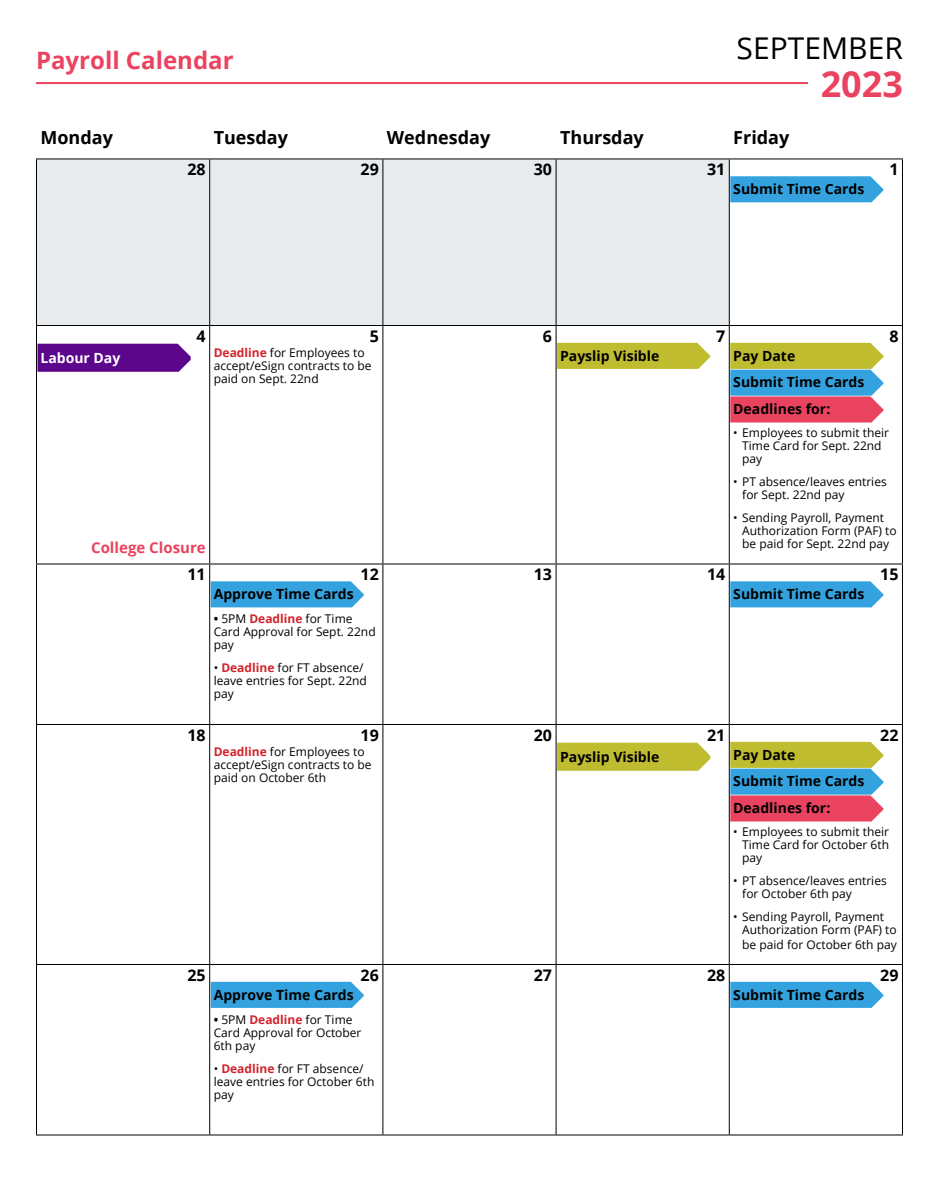
<style>
.page{position:relative;width:939px;height:1200px;background:#fff}
.page>*{position:absolute;margin:0;border:0;box-sizing:border-box;transform-origin:0 0}
.t1{font:700 36px "Open Sans";color:#ea4360}
.p-month{font:30px "Open Sans";color:#000}
.h1-header{font:700 24px "Open Sans";color:#ea4360}
.t2{font:700 18px "Open Sans";color:#000}
.t3{font:700 16px "Open Sans";color:#000}
.t4{font:700 15px "Open Sans";color:#ea4360}
.p-calendar_item{font:700 14px "Open Sans";color:#000}
.p-calendar_item-2{font:700 14px "Open Sans";color:#fff}
.p-content{font:12px/13px "Open Sans";color:#000}
.s1{font-weight:700;color:#d2232a}
.s2{font-weight:700}
</style>
<div class="page">
<hr style="left:36px;top:82px;width:772px;height:2px;background:#ea4360">
<div style="left:37px;top:159px;width:691px;height:166px;background:#e7ebed"></div>
<hr style="left:36px;top:159px;width:1px;height:166px;background:#000">
<hr style="left:209px;top:159px;width:1px;height:166px;background:#000">
<hr style="left:382px;top:159px;width:1px;height:166px;background:#000">
<hr style="left:555px;top:159px;width:1px;height:166px;background:#000">
<hr style="left:728px;top:159px;width:1px;height:166px;background:#000">
<hr style="left:902px;top:159px;width:1px;height:166px;background:#000">
<hr style="left:36px;top:325px;width:174px;height:1px;background:#000">
<hr style="left:36px;top:326px;width:1px;height:238px;background:#000">
<hr style="left:210px;top:325px;width:173px;height:1px;background:#000">
<hr style="left:209px;top:326px;width:1px;height:238px;background:#000">
<hr style="left:383px;top:325px;width:173px;height:1px;background:#000">
<hr style="left:382px;top:326px;width:1px;height:238px;background:#000">
<hr style="left:556px;top:325px;width:173px;height:1px;background:#000">
<hr style="left:555px;top:326px;width:1px;height:238px;background:#000">
<hr style="left:729px;top:325px;width:174px;height:1px;background:#000">
<hr style="left:728px;top:326px;width:1px;height:238px;background:#000">
<hr style="left:902px;top:326px;width:1px;height:238px;background:#000">
<hr style="left:36px;top:564px;width:174px;height:1px;background:#000">
<hr style="left:36px;top:564px;width:1px;height:160px;background:#000">
<hr style="left:210px;top:564px;width:173px;height:1px;background:#000">
<hr style="left:209px;top:564px;width:1px;height:160px;background:#000">
<hr style="left:383px;top:564px;width:173px;height:1px;background:#000">
<hr style="left:382px;top:564px;width:1px;height:160px;background:#000">
<hr style="left:556px;top:564px;width:173px;height:1px;background:#000">
<hr style="left:555px;top:564px;width:1px;height:160px;background:#000">
<hr style="left:729px;top:564px;width:174px;height:1px;background:#000">
<hr style="left:728px;top:564px;width:1px;height:160px;background:#000">
<hr style="left:902px;top:564px;width:1px;height:160px;background:#000">
<hr style="left:36px;top:724px;width:174px;height:1px;background:#000">
<hr style="left:36px;top:725px;width:1px;height:239px;background:#000">
<hr style="left:210px;top:724px;width:173px;height:1px;background:#000">
<hr style="left:209px;top:725px;width:1px;height:239px;background:#000">
<hr style="left:383px;top:724px;width:173px;height:1px;background:#000">
<hr style="left:382px;top:725px;width:1px;height:239px;background:#000">
<hr style="left:556px;top:724px;width:173px;height:1px;background:#000">
<hr style="left:555px;top:725px;width:1px;height:239px;background:#000">
<hr style="left:729px;top:724px;width:174px;height:1px;background:#000">
<hr style="left:728px;top:725px;width:1px;height:239px;background:#000">
<hr style="left:902px;top:725px;width:1px;height:239px;background:#000">
<hr style="left:36px;top:964px;width:174px;height:1px;background:#000">
<hr style="left:36px;top:965px;width:1px;height:169px;background:#000">
<hr style="left:210px;top:964px;width:173px;height:1px;background:#000">
<hr style="left:209px;top:965px;width:1px;height:169px;background:#000">
<hr style="left:383px;top:964px;width:173px;height:1px;background:#000">
<hr style="left:382px;top:965px;width:1px;height:169px;background:#000">
<hr style="left:556px;top:964px;width:173px;height:1px;background:#000">
<hr style="left:555px;top:965px;width:1px;height:169px;background:#000">
<hr style="left:729px;top:964px;width:174px;height:1px;background:#000">
<hr style="left:728px;top:965px;width:1px;height:169px;background:#000">
<hr style="left:902px;top:965px;width:1px;height:169px;background:#000">
<hr style="left:36px;top:1134px;width:174px;height:2px;background:#000">
<hr style="left:210px;top:1134px;width:173px;height:2px;background:#000">
<hr style="left:383px;top:1134px;width:173px;height:2px;background:#000">
<hr style="left:556px;top:1134px;width:173px;height:2px;background:#000">
<hr style="left:729px;top:1134px;width:174px;height:2px;background:#000">
<hr style="left:36px;top:158px;width:174px;height:1px;background:#000101">
<hr style="left:210px;top:158px;width:173px;height:1px;background:#000101">
<hr style="left:383px;top:158px;width:173px;height:1px;background:#000101">
<hr style="left:556px;top:158px;width:173px;height:1px;background:#000101">
<hr style="left:729px;top:158px;width:174px;height:1px;background:#000101">
<svg style="left:730px;top:176px;width:153px;height:26px;background:#3da6e0"></svg>
<svg style="left:38px;top:344px;width:153px;height:28px;background:#631191"></svg>
<svg style="left:557px;top:343px;width:153px;height:26px;background:#c2be38"></svg>
<svg style="left:730px;top:343px;width:153px;height:80px;background:#a49182"></svg>
<svg style="left:211px;top:581px;width:153px;height:26px;background:#3ea6e0"></svg>
<svg style="left:730px;top:581px;width:153px;height:26px;background:#3ea6e0"></svg>
<svg style="left:557px;top:743px;width:153px;height:28px;background:#c2be38"></svg>
<svg style="left:730px;top:742px;width:153px;height:80px;background:#a49182"></svg>
<svg style="left:211px;top:982px;width:153px;height:26px;background:#3ca5e0"></svg>
<svg style="left:730px;top:982px;width:153px;height:26px;background:#3ca5e0"></svg>
<p class="h1-header" style="left:36px;top:44px;width:199px">Payroll Calendar</p>
<p class="p-month" style="left:736px;top:28px;width:168px">SEPTEMBER</p>
<p class="t1" style="left:820px;top:58px;width:84px">2023</p>
<p class="t2" style="left:40px;top:124px;width:74px">Monday</p>
<p class="t2" style="left:214px;top:124px;width:76px">Tuesday</p>
<p class="t2" style="left:387px;top:124px;width:105px">Wednesday</p>
<p class="t2" style="left:560px;top:124px;width:85px">Thursday</p>
<p class="t2" style="left:733px;top:124px;width:58px">Friday</p>
<p class="t3" style="left:187px;top:158px;width:20px">28</p>
<p class="t3" style="left:360px;top:158px;width:20px">29</p>
<p class="t3" style="left:534px;top:158px;width:20px">30</p>
<p class="t3" style="left:707px;top:158px;width:20px">31</p>
<p class="t3" style="left:889px;top:158px;width:11px">1</p>
<p class="p-calendar_item" style="left:733px;top:179px;width:133px">Submit Time Cards</p>
<p class="p-calendar_item-2" style="left:40px;top:348px;width:81px">Labour Day</p>
<p class="t3" style="left:196px;top:325px;width:11px">4</p>
<p class="t3" style="left:370px;top:325px;width:11px">5</p>
<p class="p-content" style="left:214px;top:346px;width:159px"><span class="s1">Deadline</span> for Employees to accept/eSign contracts to be paid on Sept. 22nd</p>
<p class="t4" style="left:91px;top:537px;width:116px">College Closure</p>
<p class="t3" style="left:187px;top:563px;width:20px">11</p>
<p class="t3" style="left:360px;top:563px;width:20px">12</p>
<p class="p-calendar_item" style="left:214px;top:584px;width:141px">Approve Time Cards</p>
<p class="p-content" style="left:214px;top:612px;width:163px"><span class="s2">•</span> 5PM <span class="s1">Deadline</span> for Time<br>Card Approval for Sept. 22nd pay</p>
<p class="p-content" style="left:214px;top:661px;width:155px">• <span class="s1">Deadline</span> for FT absence/ leave entries for Sept. 22nd pay</p>
<p class="t3" style="left:187px;top:724px;width:20px">18</p>
<p class="t3" style="left:360px;top:724px;width:20px">19</p>
<p class="p-content" style="left:214px;top:745px;width:159px"><span class="s1">Deadline</span> for Employees to accept/eSign contracts to be paid on October 6th</p>
<p class="t3" style="left:187px;top:964px;width:20px">25</p>
<p class="t3" style="left:360px;top:964px;width:20px">26</p>
<p class="p-calendar_item" style="left:214px;top:985px;width:141px">Approve Time Cards</p>
<p class="p-content" style="left:214px;top:1013px;width:149px"><span class="s2">•</span> 5PM <span class="s1">Deadline</span> for Time<br>Card Approval for October<br>6th pay</p>
<p class="p-content" style="left:214px;top:1062px;width:162px">• <span class="s1">Deadline</span> for FT absence/ leave entries for October 6th pay</p>
<p class="t3" style="left:543px;top:325px;width:11px">6</p>
<p class="t3" style="left:716px;top:325px;width:11px">7</p>
<p class="p-calendar_item" style="left:560px;top:346px;width:101px">Payslip Visible</p>
<p class="t3" style="left:889px;top:325px;width:11px">8</p>
<p class="p-calendar_item" style="left:733px;top:346px;width:64px">Pay Date</p>
<p class="p-calendar_item" style="left:733px;top:372px;width:133px">Submit Time Cards</p>
<p class="p-calendar_item" style="left:733px;top:399px;width:98px">Deadlines for:</p>
<p class="p-content" style="left:742px;top:426px;width:148px;text-indent:-9px">• Employees to submit their<br>Time Card for Sept. 22nd pay</p>
<p class="p-content" style="left:742px;top:475px;width:146px;text-indent:-9px">• PT absence/leaves entries for Sept. 22nd pay</p>
<p class="p-content" style="left:742px;top:511px;width:156px;text-indent:-9px">• Sending Payroll, Payment<br>Authorization Form (PAF) to be paid for Sept. 22nd pay</p>
<p class="t3" style="left:534px;top:563px;width:20px">13</p>
<p class="t3" style="left:707px;top:563px;width:20px">14</p>
<p class="t3" style="left:880px;top:563px;width:20px">15</p>
<p class="p-calendar_item" style="left:733px;top:584px;width:133px">Submit Time Cards</p>
<p class="t3" style="left:534px;top:724px;width:20px">20</p>
<p class="t3" style="left:707px;top:724px;width:20px">21</p>
<p class="p-calendar_item" style="left:560px;top:747px;width:101px">Payslip Visible</p>
<p class="t3" style="left:880px;top:724px;width:20px">22</p>
<p class="p-calendar_item" style="left:733px;top:745px;width:64px">Pay Date</p>
<p class="p-calendar_item" style="left:733px;top:771px;width:133px">Submit Time Cards</p>
<p class="p-calendar_item" style="left:733px;top:798px;width:98px">Deadlines for:</p>
<p class="p-content" style="left:742px;top:825px;width:148px;text-align:justify;text-indent:-9px">• Employees to submit their Time Card for October 6th pay</p>
<p class="p-content" style="left:742px;top:874px;width:146px;text-indent:-9px">• PT absence/leaves entries for October 6th pay</p>
<p class="p-content" style="left:742px;top:910px;width:156px;text-indent:-9px">• Sending Payroll, Payment<br>Authorization Form (PAF) to</p>
<p class="p-content" style="left:742px;top:937px;width:156px">be paid for October 6th pay</p>
<p class="t3" style="left:534px;top:964px;width:20px">27</p>
<p class="t3" style="left:707px;top:964px;width:20px">28</p>
<p class="t3" style="left:880px;top:964px;width:20px">29</p>
<p class="p-calendar_item" style="left:733px;top:985px;width:133px">Submit Time Cards</p>
</div>
